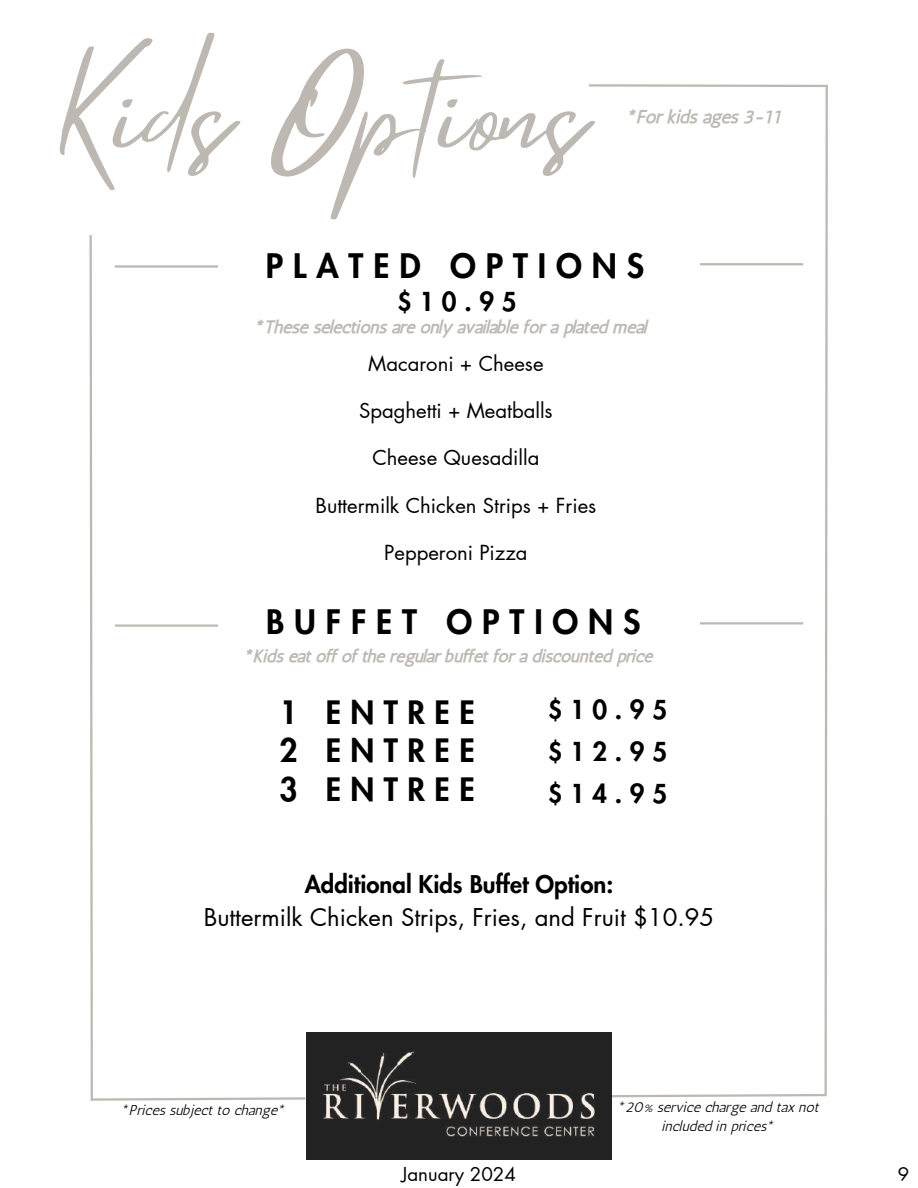
<style>
.page{position:relative;width:918px;height:1188px;background:#fff}
.page>*{position:absolute;margin:0;border:0;box-sizing:border-box;transform-origin:0 0}
.t1{font:113.1px "Mistrully";color:#bdb8b2}
.t2{font:800 33px "Futura LT Pro";letter-spacing:.3em;color:#000}
.t3{font:800 31.5px/38.7px "Futura LT Pro";letter-spacing:.3em;color:#000;text-align:justify}
.t4{font:800 25.5px/42.2px "Futura LT Pro";letter-spacing:.3em;color:#000;text-align:justify}
.t5{font:23.85px "Futura LT Pro";color:#000}
.t6{font:800 23.85px "Futura LT Pro";color:#000}
.t7{font:20.25px "Futura LT Pro";color:#000}
.t8{font:18.75px "Futura LT Pro";color:#000}
.t9{font:18.6px "Futura LT Pro";color:#000}
.t10{font:18px "CA Generated";color:#bdb8b2}
.t11{font:17.4px "CA Generated";color:#bdb8b2}
.t12{font:17.1px "CA Generated";color:#bdb8b2}
.t13{font:14.25px/19.2px "CA Generated";color:#000;text-align:center}
</style>
<div class="page">
<svg style="left:587px;top:84px;width:241px;height:1014px"></svg>
<img style="left:307px;top:1033px;width:304px;height:127px">
<svg style="left:89px;top:235px;width:219px;height:868px"></svg>
<hr style="left:115px;top:265px;width:103px;height:3px;background:#bdb8b2">
<hr style="left:700px;top:263px;width:103px;height:2px;background:#bdb8b2">
<hr style="left:115px;top:624px;width:103px;height:3px;background:#bdb8b2">
<hr style="left:700px;top:622px;width:103px;height:2px;background:#bdb8b2">
<h1 class="t1" style="left:54px;top:24px;width:532px">Kids Options</h1>
<p class="t10" style="left:627px;top:106px;width:157px">*For kids ages 3-11</p>
<h2 class="t2" style="left:266px;top:250px;width:380px">PLATED OPTIONS</h2>
<p class="t4" style="left:397px;top:282px;width:121px">$10.95</p>
<p class="t11" style="left:256px;top:317px;width:393px">*These selections are only available for a plated meal</p>
<p class="t7" style="left:368px;top:354px;width:177px">Macaroni + Cheese</p>
<p class="t7" style="left:359px;top:402px;width:195px">Spaghetti + Meatballs</p>
<p class="t7" style="left:372px;top:449px;width:169px">Cheese Quesadilla</p>
<p class="t7" style="left:316px;top:496px;width:282px">Buttermilk Chicken Strips + Fries</p>
<p class="t7" style="left:384px;top:543px;width:145px">Pepperoni Pizza</p>
<h2 class="t2" style="left:266px;top:607px;width:376px">BUFFET OPTIONS</h2>
<p class="t12" style="left:245px;top:646px;width:410px">*Kids eat off of the regular buffet for a discounted price</p>
<h3 class="t3" style="left:280px;top:694px;width:197px">1 ENTREE 2 ENTREE 3 ENTREE</h3>
<p class="t4" style="left:548px;top:689px;width:121px">$10.95 $12.95 $14.95</p>
<p class="t6" style="left:305px;top:873px;width:310px">Additional Kids Buffet Option:</p>
<p class="t5" style="left:204px;top:906px;width:512px">Buttermilk Chicken Strips, Fries, and Fruit $10.95</p>
<p class="t13" style="left:122px;top:1101px;width:166px">*Prices subject to change*</p>
<p class="t13" style="left:618px;top:1097px;width:203px">*20% service charge and tax not included in prices*</p>
<p class="t8" style="left:402px;top:1166px;width:116px">January 2024</p>
<p class="t9" style="left:898px;top:1166px;width:13px">9</p>
</div>
